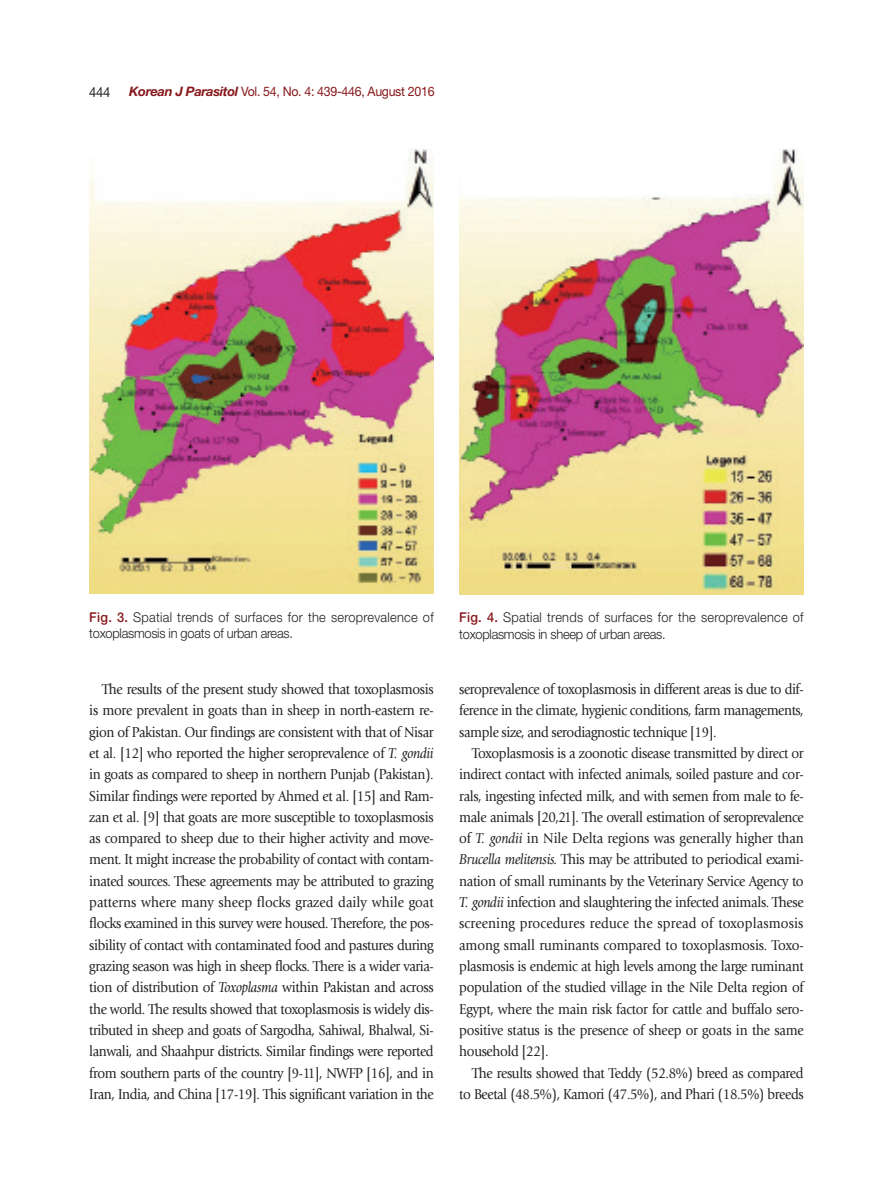
<style>
.page{position:relative;width:893px;height:1191px;background:#fff}
.page>*{position:absolute;margin:0;border:0;box-sizing:border-box;transform-origin:0 0}
.본문{font:15px/21.3px "Giovanni Std";letter-spacing:-.03em;color:#231f20;text-align:justify;scale:.9 1}
.t1{font:13.8px "Helvetica Neue LT Std";color:#231f20;scale:.95 1}
.표_제목__그림_설명{font:300 13.5px/16.2px "Helvetica Neue LT Std";letter-spacing:.02em;color:#231f20;scale:.95 1}
.t2{font:13.05px "Helvetica Neue LT Std";letter-spacing:-.025em;color:#88181b;scale:.95 1}
.s1{font-weight:700;font-style:italic}
.s2{font-weight:500;color:#88181b}
.s3{font-style:italic}
</style>
<div class="page">
<img style="left:89px;top:148px;width:345px;height:446px">
<img style="left:459px;top:149px;width:345px;height:445px">
<p class="t1" style="left:89px;top:83px;width:24px">444</p>
<p class="t2" style="left:129px;top:84px;width:323px"><span class="s1">Korean J Parasitol</span> Vol. 54, No. 4: 439-446, August 2016</p>
<p class="표_제목__그림_설명" style="left:89px;top:609px;width:364px"><span class="s2">Fig. 3.</span> Spatial trends of surfaces for the seroprevalence of toxoplasmosis in goats of urban areas.</p>
<p class="표_제목__그림_설명" style="left:459px;top:609px;width:364px"><span class="s2">Fig. 4.</span> Spatial trends of surfaces for the seroprevalence of toxoplasmosis in sheep of urban areas.</p>
<p class="본문" style="left:89px;top:678px;width:384px;text-indent:13px">The results of the present study showed that toxoplasmosis is more prevalent in goats than in sheep in north-eastern re&shy;gion of Pakistan. Our findings are consistent with that of Nisar et al. [12] who reported the higher seroprevalence of <span class="s3">T. gondii </span>in goats as compared to sheep in northern Punjab (Pakistan).<br>Similar findings were reported by Ahmed et al. [15] and Ram&shy;zan et al. [9] that goats are more susceptible to toxoplasmosis as compared to sheep due to their higher activity and move&shy;ment. It might increase the probability of contact with contam&shy;inated sources. These agreements may be attributed to grazing patterns where many sheep flocks grazed daily while goat flocks examined in this survey were housed. Therefore, the pos&shy;sibility of contact with contaminated food and pastures during grazing season was high in sheep flocks. There is a wider varia&shy;tion of distribution of <span class="s3">Toxoplasma</span> within Pakistan and across the world. The results showed that toxoplasmosis is widely dis&shy;tributed in sheep and goats of Sargodha, Sahiwal, Bhalwal, Si&shy;lanwali, and Shaahpur districts. Similar findings were reported from southern parts of the country [9-11], NWFP [16], and in Iran, India, and China [17-19]. This significant variation in the</p>
<p class="본문" style="left:459px;top:678px;width:384px">seroprevalence of toxoplasmosis in different areas is due to dif&shy;ference in the climate, hygienic conditions, farm managements, sample size, and serodiagnostic technique [19].</p>
<p class="본문" style="left:459px;top:742px;width:384px;text-indent:13px">Toxoplasmosis is a zoonotic disease transmitted by direct or indirect contact with infected animals, soiled pasture and cor&shy;rals, ingesting infected milk, and with semen from male to fe&shy;male animals [20,21]. The overall estimation of seroprevalence of <span class="s3">T. gondii</span> in Nile Delta regions was generally higher than <span class="s3">Brucella melitensis.</span> This may be attributed to periodical exami&shy;nation of small ruminants by the Veterinary Service Agency to <span class="s3">T. gondii</span> infection and slaughtering the infected animals. These screening procedures reduce the spread of toxoplasmosis among small ruminants compared to toxoplasmosis. Toxo&shy;plasmosis is endemic at high levels among the large ruminant population of the studied village in the Nile Delta region of Egypt, where the main risk factor for cattle and buffalo sero&shy;positive status is the presence of sheep or goats in the same household [22].</p>
<p class="본문" style="left:459px;top:1062px;width:384px;text-align:right">The results showed that Teddy (52.8%) breed as compared to Beetal (48.5%), Kamori (47.5%), and Phari (18.5%) breeds</p>
</div>
